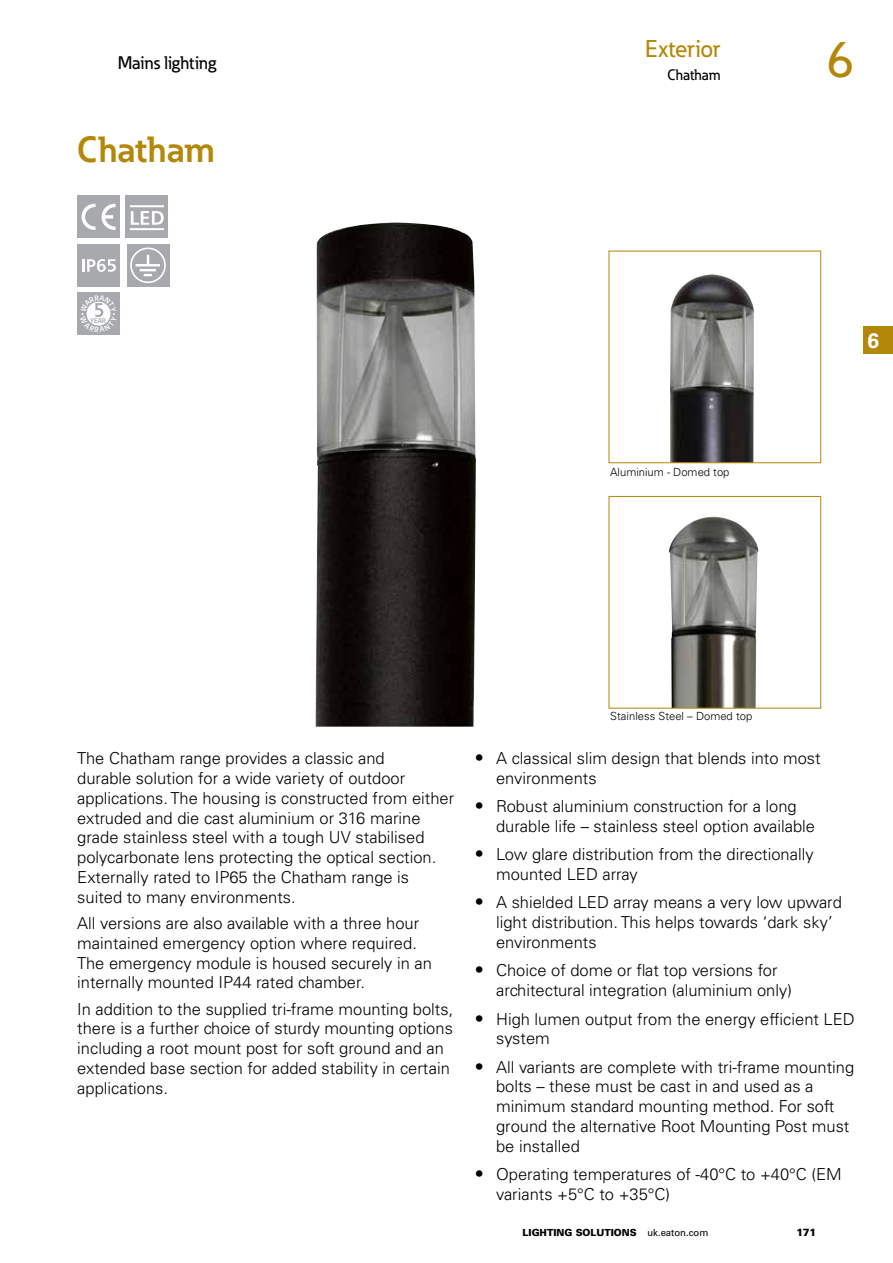
<style>
.page{position:relative;width:893px;height:1263px;background:#fff}
.page>*{position:absolute;margin:0;border:0;box-sizing:border-box;transform-origin:0 0}
.t1{font:500 51px "Eaton";color:#b38808}
.t2{font:700 36px "Eaton";color:#b38808}
.t3{font:500 24px "Eaton";color:#b38808}
.t4{font:700 21px "Univers LT Std";color:#fff}
.t5{font:500 18px "Eaton";color:#000}
.t6{font:300 16.5px/19.8px "Univers LT Std";color:#000}
.t7{font:500 15px "Eaton";letter-spacing:.005em;color:#000}
.t8{font:300 11.25px "Univers LT Std";color:#000}
.t9{font:900 10.5px "Univers LT Std";color:#000}
.t10{font:900 9.75px "Univers LT Std";color:#000}
.t11{font:700 6.75px "Eaton";color:#a7a9ac}
.s1{font-size:18px}
.s2{font-weight:400}
</style>
<div class="page">
<div style="left:127px;top:244px;width:42px;height:43px;background:#a7a9ac"></div>
<div style="left:130px;top:247px;width:36px;height:36px;border:2px solid #fff;border-radius:50%"></div>
<hr style="left:136px;top:264px;width:24px;height:2px;background:#fff">
<svg style="left:140px;top:255px;width:16px;height:21px"></svg>
<div style="left:126px;top:196px;width:42px;height:42px;background:#a7a9ac"></div>
<hr style="left:130px;top:228px;width:34px;height:2px;background:#fff">
<hr style="left:130px;top:205px;width:34px;height:2px;background:#fff">
<svg style="left:131px;top:211px;width:33px;height:14px"></svg>
<div style="left:77px;top:196px;width:43px;height:42px;background:#a7a9ac"></div>
<svg style="left:82px;top:204px;width:14px;height:26px"></svg>
<svg style="left:102px;top:204px;width:14px;height:26px"></svg>
<div style="left:78px;top:244px;width:42px;height:43px;background:#a7a9ac"></div>
<svg style="left:82px;top:259px;width:34px;height:13px"></svg>
<div style="left:77px;top:293px;width:43px;height:42px;background:#a7a9ac"></div>
<img style="left:315px;top:222px;width:161px;height:505px">
<img style="left:670px;top:274px;width:84px;height:187px">
<div style="left:609px;top:251px;width:212px;height:212px;border:1px solid #b38808"></div>
<img style="left:669px;top:516px;width:90px;height:190px">
<div style="left:609px;top:496px;width:212px;height:212px;border:1px solid #b38808"></div>
<div style="left:863px;top:327px;width:30px;height:27px;background:#b38808"></div>
<svg style="left:81px;top:301px;width:34px;height:25px"></svg>
<p class="t5" style="left:118px;top:52px;width:100px">Mains lighting</p>
<h2 class="t2" style="left:77px;top:127px;width:139px">Chatham</h2>
<p class="t11" style="left:90px;top:316px;width:17px">YEAR</p>
<h3 class="t3" style="left:645px;top:34px;width:77px">Exterior</h3>
<p class="t7" style="left:667px;top:65px;width:55px">Chatham</p>
<h1 class="t1" style="left:827px;top:28px;width:29px">6</h1>
<p class="t8" style="left:610px;top:465px;width:121px">Aluminium - Domed top</p>
<p class="t4" style="left:868px;top:328px;width:13px">6</p>
<p class="t6" style="left:77px;top:748px;width:378px">The Chatham range provides a classic and<br>durable solution for a wide variety of outdoor applications. The housing is constructed from either extruded and die cast aluminium or 316 marine grade stainless steel with a tough UV stabilised polycarbonate lens protecting the optical section.<br>Externally rated to IP65 the Chatham range is suited to many environments.</p>
<p class="t6" style="left:77px;top:913px;width:356px">All versions are also available with a three hour maintained emergency option where required.<br>The emergency module is housed securely in an internally mounted IP44 rated chamber.</p>
<p class="t6" style="left:77px;top:999px;width:377px">In addition to the supplied tri-frame mounting bolts, there is a further choice of sturdy mounting options including a root mount post for soft ground and an extended base section for added stability in certain applications.</p>
<p class="t8" style="left:610px;top:709px;width:144px">Stainless Steel – Domed top</p>
<p class="t6" style="left:496px;top:748px;width:326px;text-indent:-21px"><span class="s1">•</span> A classical slim design that blends into most environments</p>
<p class="t6" style="left:496px;top:796px;width:320px;text-indent:-21px"><span class="s1">•</span> Robust aluminium construction for a long durable life – stainless steel option available</p>
<p class="t6" style="left:496px;top:845px;width:319px;text-indent:-21px"><span class="s1">•</span> Low glare distribution from the directionally mounted LED array</p>
<p class="t6" style="left:496px;top:893px;width:347px;text-indent:-21px"><span class="s1">•</span> A shielded LED array means a very low upward light distribution. This helps towards ‘dark sky’ environments</p>
<p class="t6" style="left:496px;top:961px;width:297px;text-indent:-21px"><span class="s1">•</span> Choice of dome or flat top versions for architectural integration (aluminium only)</p>
<p class="t6" style="left:496px;top:1009px;width:360px;text-indent:-21px"><span class="s1">•</span> High lumen output from the energy efficient LED system</p>
<p class="t6" style="left:496px;top:1057px;width:360px;text-indent:-21px"><span class="s1">•</span> All variants are complete with tri-frame mounting bolts – these must be cast in and used as a minimum standard mounting method. For soft ground the alternative Root Mounting Post must be installed</p>
<p class="t6" style="left:496px;top:1164px;width:347px;text-indent:-21px"><span class="s1">•</span> Operating temperatures of -40°C to +40°C (EM variants +5°C to +35°C)</p>
<p class="t10" style="left:523px;top:1226px;width:187px">LIGHTING SOLUTIONS <span class="s2">uk.eaton.com</span></p>
<p class="t9" style="left:796px;top:1225px;width:22px">171</p>
</div>
